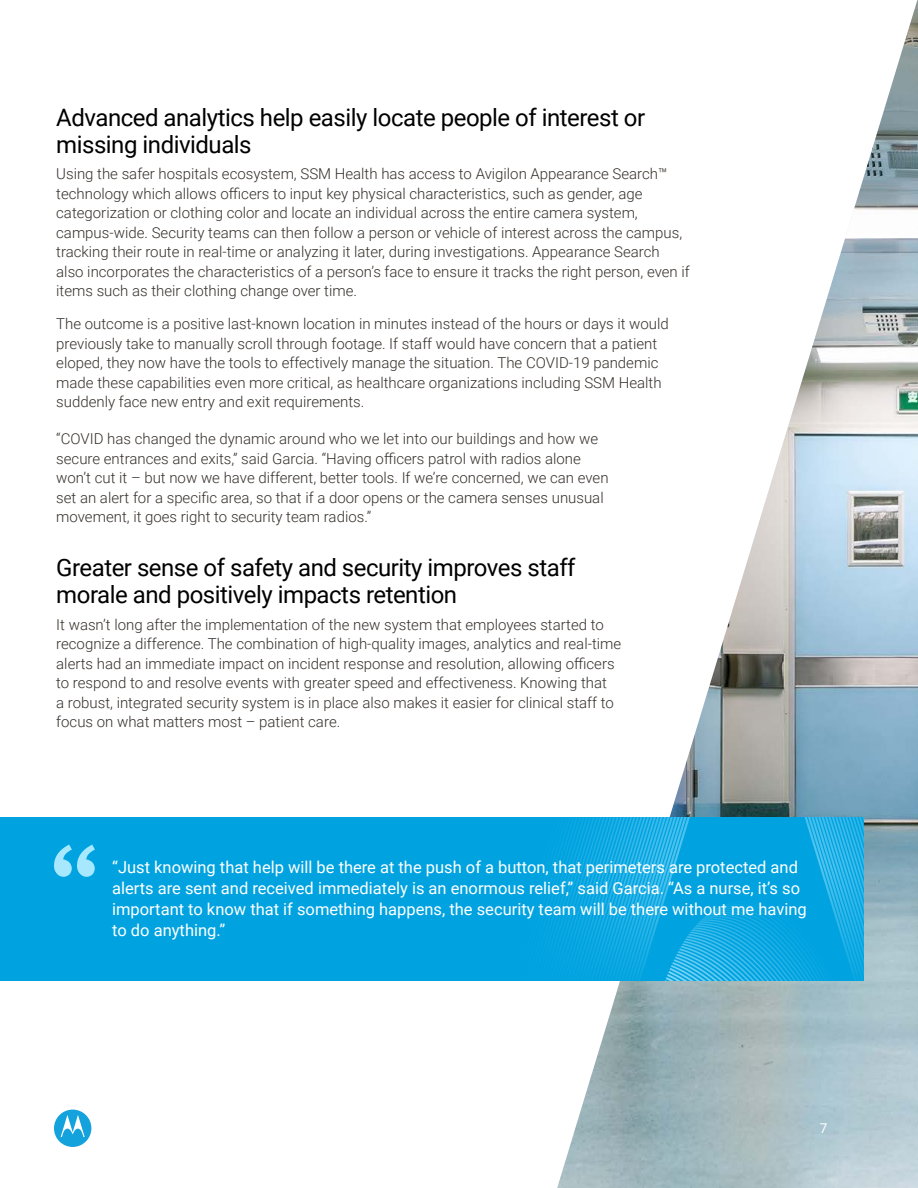
<style>
.page{position:relative;width:918px;height:1188px;background:#fff}
.page>*{position:absolute;margin:0;border:0;box-sizing:border-box;transform-origin:0 0}
.t1{font:24px/27px "Roboto";letter-spacing:-.02em;color:#000}
.t2{font:16.5px/21px "Roboto";color:#fff}
.t3{font:300 15px/19.5px "Roboto";color:#352f2a}
.t4{font:13.5px "Roboto";color:#fff}
</style>
<div class="page">
<img style="left:557px;top:0;width:361px;height:1188px">
<div style="left:0;top:818px;width:864px;height:163px;background:#00a3e0"></div>
<svg style="left:549px;top:818px;width:315px;height:163px"></svg>
<svg style="left:54px;top:845px;width:41px;height:32px"></svg>
<div style="left:54px;top:1110px;width:37px;height:37px;background:#14a2dc;border-radius:50%"></div>
<svg style="left:61px;top:1115px;width:24px;height:22px"></svg>
<h1 class="t1" style="left:56px;top:103px;width:590px">Advanced analytics help easily locate people of interest or missing individuals</h1>
<p class="t3" style="left:56px;top:164px;width:635px">Using the safer hospitals ecosystem, SSM Health has access to Avigilon Appearance Search™ technology which allows officers to input key physical characteristics, such as gender, age categorization or clothing color and locate an individual across the entire camera system, campus-wide. Security teams can then follow a person or vehicle of interest across the campus, tracking their route in real-time or analyzing it later, during investigations. Appearance Search also incorporates the characteristics of a person’s face to ensure it tracks the right person, even if items such as their clothing change over time.</p>
<p class="t3" style="left:56px;top:314px;width:614px">The outcome is a positive last-known location in minutes instead of the hours or days it would previously take to manually scroll through footage. If staff would have concern that a patient eloped, they now have the tools to effectively manage the situation. The COVID-19 pandemic made these capabilities even more critical, as healthcare organizations including SSM Health suddenly face new entry and exit requirements.</p>
<p class="t3" style="left:56px;top:429px;width:554px">“COVID has changed the dynamic around who we let into our buildings and how we secure entrances and exits,” said Garcia. “Having officers patrol with radios alone won’t cut it – but now we have different, better tools. If we’re concerned, we can even set an alert for a specific area, so that if a door opens or the camera senses unusual movement, it goes right to security team radios.”</p>
<h1 class="t1" style="left:56px;top:553px;width:521px">Greater sense of safety and security improves staff morale and positively impacts retention</h1>
<p class="t3" style="left:56px;top:614px;width:566px">It wasn’t long after the implementation of the new system that employees started to recognize a difference. The combination of high-quality images, analytics and real-time alerts had an immediate impact on incident response and resolution, allowing officers to respond to and resolve events with greater speed and effectiveness. Knowing that<br>a robust, integrated security system is in place also makes it easier for clinical staff to focus on what matters most – patient care.</p>
<p class="t2" style="left:112px;top:856px;width:696px">“Just knowing that help will be there at the push of a button, that perimeters are protected and alerts are sent and received immediately is an enormous relief,” said Garcia. “As a nurse, it’s so important to know that if something happens, the security team will be there without me having to do anything.”</p>
<p class="t4" style="left:820px;top:1119px;width:9px">7</p>
</div>
